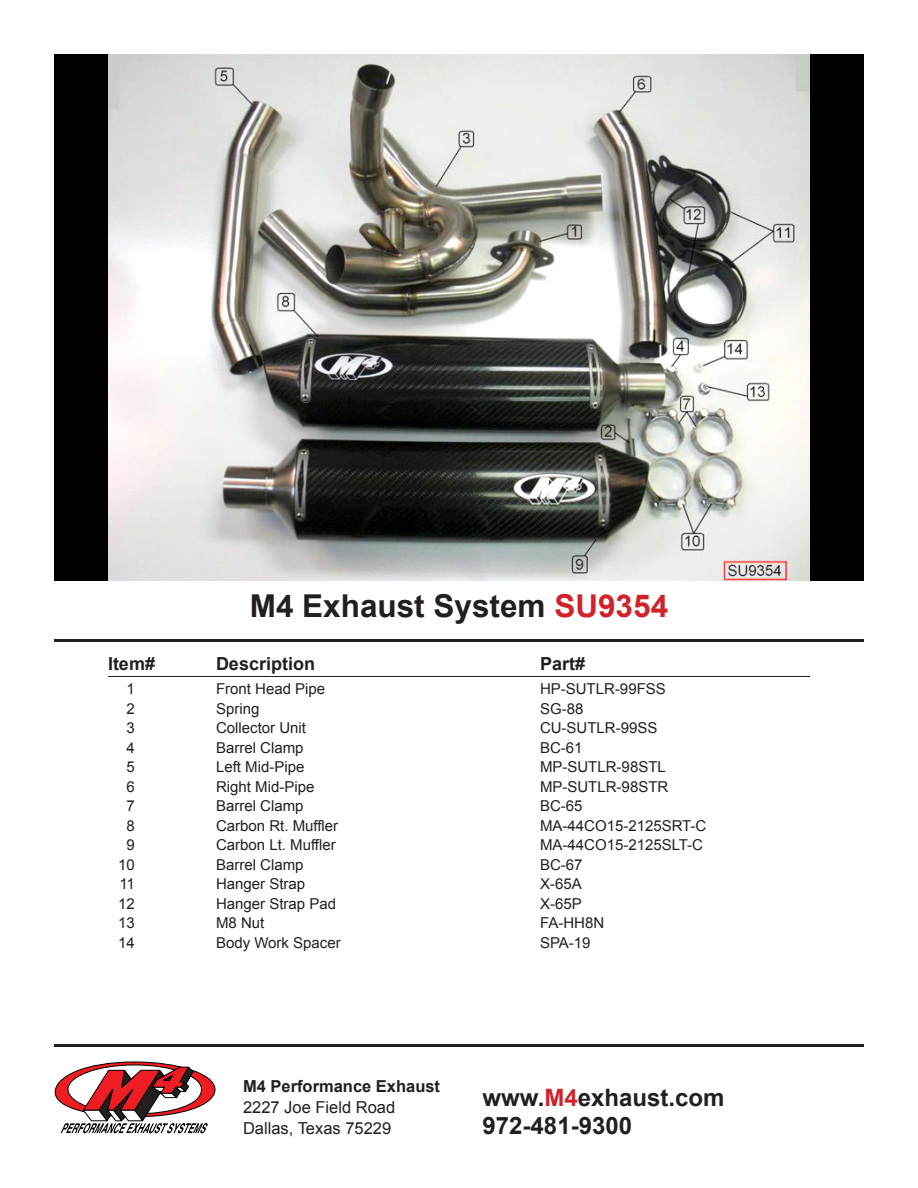
<style>
.page{position:relative;width:918px;height:1188px;background:#fff}
.page>*{position:absolute;margin:0;border:0;box-sizing:border-box;transform-origin:0 0}
.Head_Sub1{font:700 31.5px "Arial";color:#231f20}
.t1{font:700 24px "Arial";color:#231f20}
.partlist_subhead{font:700 18px "Arial";color:#231f20}
.t2{font:16.5px "Arial";color:#231f20}
.t3{font:700 16.5px "Arial";color:#231f20}
.partlist_parts{font:15px "Arial";color:#231f20}
.s1{color:#d1232a}
</style>
<div class="page">
<div style="left:54px;top:54px;width:810px;height:526px;background:#000"></div>
<svg style="left:54px;top:1061px;width:162px;height:72px"></svg>
<hr style="left:54px;top:1044px;width:810px;height:3px;background:#231f20">
<hr style="left:54px;top:639px;width:810px;height:3px;background:#231f20">
<hr style="left:108px;top:676px;width:702px;height:1px;background:#231f20">
<img style="left:108px;top:54px;width:702px;height:526px">
<p class="Head_Sub1" style="left:250px;top:585px;width:420px">M4 Exhaust System <span class="s1">SU9354</span></p>
<p class="partlist_subhead" style="left:108px;top:652px;width:49px">Item#</p>
<p class="partlist_subhead" style="left:216px;top:652px;width:101px">Description</p>
<p class="partlist_subhead" style="left:540px;top:652px;width:47px">Part#</p>
<p class="partlist_parts" style="left:127px;top:679px;width:10px">1</p>
<p class="partlist_parts" style="left:216px;top:679px;width:111px">Front Head Pipe</p>
<p class="partlist_parts" style="left:540px;top:679px;width:127px">HP-SUTLR-99FSS</p>
<p class="partlist_parts" style="left:127px;top:699px;width:10px">2</p>
<p class="partlist_parts" style="left:216px;top:699px;width:45px">Spring</p>
<p class="partlist_parts" style="left:540px;top:699px;width:45px">SG-88</p>
<p class="partlist_parts" style="left:127px;top:718px;width:10px">3</p>
<p class="partlist_parts" style="left:216px;top:718px;width:92px">Collector Unit</p>
<p class="partlist_parts" style="left:540px;top:718px;width:119px">CU-SUTLR-99SS</p>
<p class="partlist_parts" style="left:127px;top:738px;width:10px">4</p>
<p class="partlist_parts" style="left:216px;top:738px;width:89px">Barrel Clamp</p>
<p class="partlist_parts" style="left:540px;top:738px;width:44px">BC-61</p>
<p class="partlist_parts" style="left:127px;top:757px;width:10px">5</p>
<p class="partlist_parts" style="left:216px;top:757px;width:90px">Left Mid-Pipe</p>
<p class="partlist_parts" style="left:540px;top:757px;width:127px">MP-SUTLR-98STL</p>
<p class="partlist_parts" style="left:127px;top:777px;width:10px">6</p>
<p class="partlist_parts" style="left:216px;top:777px;width:100px">Right Mid-Pipe</p>
<p class="partlist_parts" style="left:540px;top:777px;width:130px">MP-SUTLR-98STR</p>
<p class="partlist_parts" style="left:127px;top:796px;width:10px">7</p>
<p class="partlist_parts" style="left:216px;top:796px;width:89px">Barrel Clamp</p>
<p class="partlist_parts" style="left:540px;top:796px;width:44px">BC-65</p>
<p class="partlist_parts" style="left:127px;top:816px;width:10px">8</p>
<p class="partlist_parts" style="left:216px;top:816px;width:124px">Carbon Rt. Muffler</p>
<p class="partlist_parts" style="left:540px;top:816px;width:168px">MA-44CO15-2125SRT-C</p>
<p class="partlist_parts" style="left:127px;top:835px;width:10px">9</p>
<p class="partlist_parts" style="left:216px;top:835px;width:121px">Carbon Lt. Muffler</p>
<p class="partlist_parts" style="left:540px;top:835px;width:165px">MA-44CO15-2125SLT-C</p>
<p class="partlist_parts" style="left:118px;top:855px;width:18px">10</p>
<p class="partlist_parts" style="left:216px;top:855px;width:89px">Barrel Clamp</p>
<p class="partlist_parts" style="left:540px;top:855px;width:44px">BC-67</p>
<p class="partlist_parts" style="left:119px;top:874px;width:17px">11</p>
<p class="partlist_parts" style="left:216px;top:874px;width:91px">Hanger Strap</p>
<p class="partlist_parts" style="left:540px;top:874px;width:43px">X-65A</p>
<p class="partlist_parts" style="left:118px;top:894px;width:18px">12</p>
<p class="partlist_parts" style="left:216px;top:894px;width:122px">Hanger Strap Pad</p>
<p class="partlist_parts" style="left:540px;top:894px;width:43px">X-65P</p>
<p class="partlist_parts" style="left:118px;top:913px;width:18px">13</p>
<p class="partlist_parts" style="left:216px;top:913px;width:50px">M8 Nut</p>
<p class="partlist_parts" style="left:540px;top:913px;width:66px">FA-HH8N</p>
<p class="partlist_parts" style="left:118px;top:933px;width:18px">14</p>
<p class="partlist_parts" style="left:216px;top:933px;width:126px">Body Work Spacer</p>
<p class="partlist_parts" style="left:540px;top:933px;width:52px">SPA-19</p>
<p class="t3" style="left:243px;top:1075px;width:199px">M4 Performance Exhaust</p>
<p class="t2" style="left:243px;top:1096px;width:154px">2227 Joe Field Road</p>
<p class="t2" style="left:243px;top:1117px;width:150px">Dallas, Texas 75229</p>
<p class="t1" style="left:483px;top:1081px;width:243px">www.<span class="s1">M4</span>exhaust.com</p>
<p class="t1" style="left:483px;top:1110px;width:151px">972-481-9300</p>
</div>
